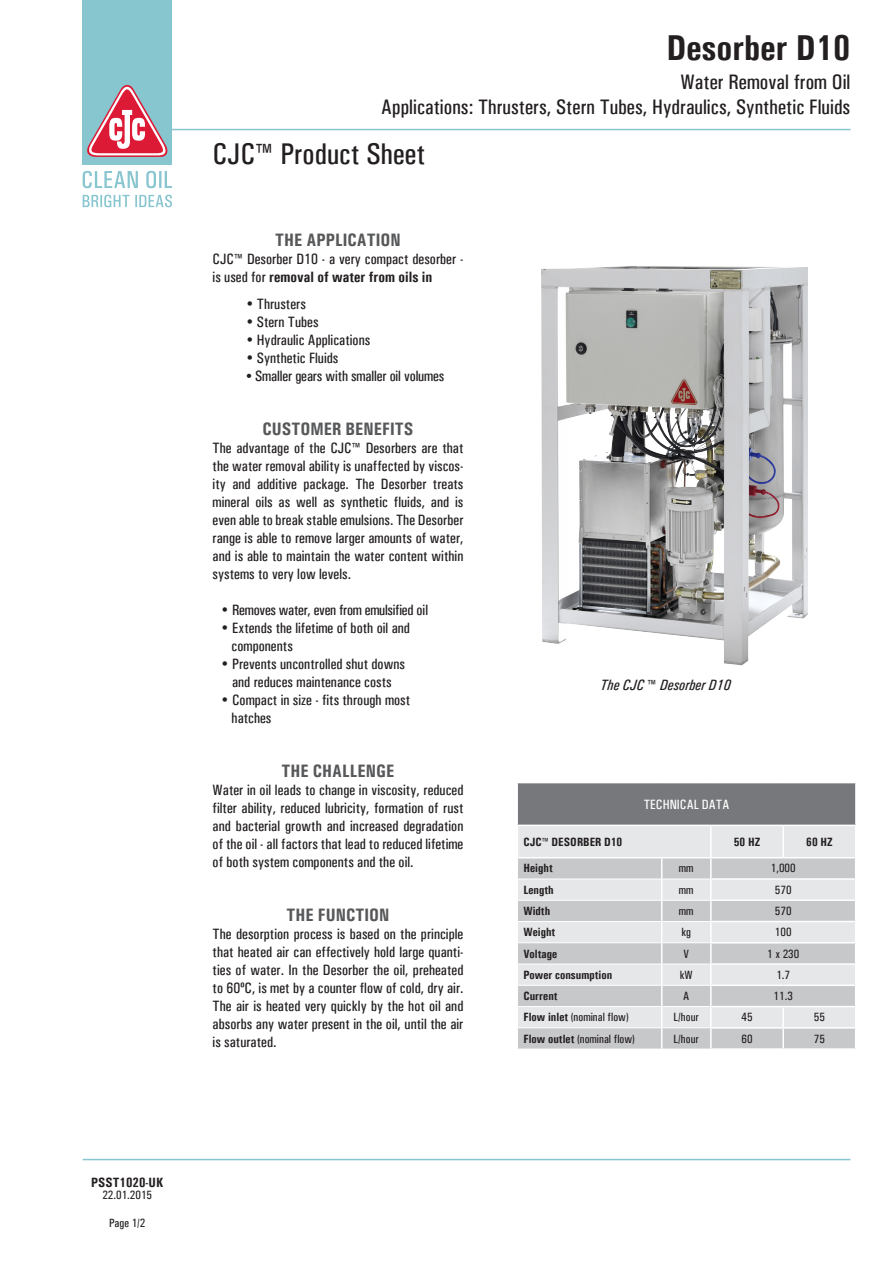
<style>
.page{position:relative;width:893px;height:1263px;background:#fff}
.page>*{position:absolute;margin:0;border:0;box-sizing:border-box;transform-origin:0 0}
.t1{font:700 36px "Univers Condensed";color:#231f20}
.t2{font:30px "Univers Condensed";color:#231f20}
.t3{font:21px/25.2px "Univers Condensed";color:#231f20;text-align:right}
.t4{font:700 18px "Univers Condensed";color:#57585a}
.t5{font:15px/18px "Univers Condensed";color:#231f20}
.t6{font:15px "Univers Condensed";letter-spacing:-.02em;color:#231f20}
.t7{font:italic 15px "Univers Condensed";color:#231f20}
.t8{font:13.5px "Univers Condensed";color:#fff}
.t9{font:700 13.5px "Univers Condensed";color:#231f20}
.t10{font:12px "Univers Condensed";color:#231f20}
.t11{font:700 12px "Univers Condensed";color:#231f20}
.s1{font-weight:700}
.s2{font-family:"Arial";font-weight:700}
.s3{font-style:normal}
.s4{font-weight:400}
</style>
<div class="page">
<hr style="left:83px;top:1159px;width:767px;height:1px;background:#87c5cf">
<div style="left:83px;top:0;width:89px;height:164px;background:#87c5cf"></div>
<svg style="left:83px;top:171px;width:89px;height:17px"></svg>
<svg style="left:83px;top:195px;width:89px;height:12px"></svg>
<hr style="left:168px;top:129px;width:682px;height:1px;background:#87c5cf">
<svg style="left:87px;top:84px;width:81px;height:73px"></svg>
<img style="left:541px;top:266px;width:267px;height:399px">
<div style="left:517px;top:783px;width:339px;height:42px;background:#76787b"></div>
<div style="left:518px;top:826px;width:337px;height:31px;background:#e6e7e9"></div>
<svg style="left:518px;top:858px;width:337px;height:191px;background:#d5d6d8"></svg>
<hr style="left:517px;top:783px;width:1px;height:42px;background:#fff">
<hr style="left:855px;top:783px;width:1px;height:42px;background:#fff">
<hr style="left:517px;top:879px;width:144px;height:1px;background:#fff">
<hr style="left:662px;top:879px;width:48px;height:1px;background:#fff">
<hr style="left:517px;top:900px;width:144px;height:1px;background:#fff">
<hr style="left:662px;top:900px;width:48px;height:1px;background:#fff">
<hr style="left:517px;top:921px;width:144px;height:1px;background:#fff">
<hr style="left:662px;top:921px;width:48px;height:1px;background:#fff">
<hr style="left:517px;top:942px;width:144px;height:1px;background:#fff">
<hr style="left:662px;top:942px;width:48px;height:1px;background:#fff">
<hr style="left:517px;top:964px;width:144px;height:1px;background:#fff">
<hr style="left:662px;top:964px;width:48px;height:1px;background:#fff">
<hr style="left:517px;top:985px;width:144px;height:1px;background:#fff">
<hr style="left:662px;top:985px;width:48px;height:1px;background:#fff">
<hr style="left:517px;top:1006px;width:144px;height:1px;background:#fff">
<hr style="left:662px;top:1006px;width:48px;height:1px;background:#fff">
<hr style="left:517px;top:1027px;width:144px;height:1px;background:#fff">
<hr style="left:662px;top:1027px;width:48px;height:1px;background:#fff">
<svg style="left:661px;top:858px;width:1px;height:191px"></svg>
<hr style="left:710px;top:858px;width:2px;height:20px;background:#fff">
<hr style="left:710px;top:878px;width:73px;height:2px;background:#fff">
<svg style="left:710px;top:880px;width:2px;height:19px"></svg>
<hr style="left:783px;top:878px;width:73px;height:2px;background:#fff">
<hr style="left:710px;top:899px;width:73px;height:2px;background:#fff">
<hr style="left:710px;top:901px;width:2px;height:20px;background:#fff">
<hr style="left:783px;top:899px;width:73px;height:2px;background:#fff">
<hr style="left:710px;top:921px;width:73px;height:1px;background:#fff">
<hr style="left:710px;top:922px;width:2px;height:20px;background:#fff">
<hr style="left:783px;top:921px;width:73px;height:1px;background:#fff">
<hr style="left:710px;top:942px;width:73px;height:1px;background:#fff">
<hr style="left:710px;top:943px;width:2px;height:20px;background:#fff">
<hr style="left:783px;top:942px;width:73px;height:1px;background:#fff">
<hr style="left:710px;top:963px;width:73px;height:2px;background:#fff">
<svg style="left:710px;top:965px;width:2px;height:19px"></svg>
<hr style="left:783px;top:963px;width:73px;height:2px;background:#fff">
<hr style="left:710px;top:984px;width:73px;height:2px;background:#fff">
<hr style="left:710px;top:986px;width:2px;height:20px;background:#fff">
<hr style="left:783px;top:984px;width:73px;height:2px;background:#fff">
<hr style="left:710px;top:1006px;width:73px;height:1px;background:#fff">
<hr style="left:710px;top:1007px;width:2px;height:20px;background:#fff">
<hr style="left:783px;top:1006px;width:73px;height:1px;background:#fff">
<hr style="left:782px;top:1007px;width:2px;height:20px;background:#fff">
<hr style="left:710px;top:1027px;width:73px;height:1px;background:#fff">
<hr style="left:710px;top:1028px;width:2px;height:20px;background:#fff">
<hr style="left:783px;top:1027px;width:73px;height:1px;background:#fff">
<hr style="left:782px;top:1028px;width:2px;height:20px;background:#fff">
<hr style="left:710px;top:1048px;width:73px;height:2px;background:#fff">
<hr style="left:783px;top:1048px;width:73px;height:2px;background:#fff">
<hr style="left:710px;top:826px;width:2px;height:31px;background:#fff">
<hr style="left:782px;top:826px;width:2px;height:31px;background:#fff">
<h1 class="t1" style="left:666px;top:26px;width:185px">Desorber D10</h1>
<h3 class="t3" style="left:381px;top:69px;width:471px">Water Removal from Oil<br>Applications: Thrusters, Stern Tubes, Hydraulics, Synthetic Fluids</h3>
<h2 class="t2" style="left:213px;top:136px;width:214px">CJC™ Product Sheet</h2>
<p class="t4" style="left:275px;top:229px;width:127px">THE APPLICATION</p>
<p class="t5" style="left:213px;top:250px;width:252px">CJC™ Desorber D10 - a very compact desorber - is used for <span class="s1">removal of water from oils in</span></p>
<p class="t5" style="left:247px;top:295px;width:61px">• Thrusters</p>
<p class="t5" style="left:247px;top:313px;width:74px">• Stern Tubes</p>
<p class="t5" style="left:247px;top:331px;width:125px">• Hydraulic Applications</p>
<p class="t5" style="left:247px;top:349px;width:93px">• Synthetic Fluids</p>
<p class="t5" style="left:247px;top:367px;width:199px"><span class="s2">•</span> Smaller gears with smaller oil volumes</p>
<p class="t4" style="left:263px;top:418px;width:153px">CUSTOMER BENEFITS</p>
<p class="t5" style="left:213px;top:439px;width:252px;text-align:justify">The advantage of the CJC™ Desorbers are that the water removal ability is unaffected by viscos&shy;ity and additive package. The Desorber treats mineral oils as well as synthetic fluids, and is even able to break stable emulsions. The Desorber range is able to remove larger amounts of water, and is able to maintain the water content within systems to very low levels.</p>
<p class="t6" style="left:222px;top:601px;width:208px">• Removes water, even from emulsified oil</p>
<p class="t5" style="left:232px;top:619px;width:180px;text-indent:-10px">• Extends the lifetime of both oil and components</p>
<p class="t5" style="left:222px;top:655px;width:185px;text-align:center">• Prevents uncontrolled shut downs and reduces maintenance costs</p>
<p class="t5" style="left:232px;top:691px;width:180px;text-indent:-10px">• Compact in size - fits through most hatches</p>
<p class="t4" style="left:282px;top:760px;width:115px">THE CHALLENGE</p>
<p class="t5" style="left:213px;top:781px;width:252px;text-align:justify">Water in oil leads to change in viscosity, reduced filter ability, reduced lubricity, formation of rust and bacterial growth and increased degradation of the oil - all factors that lead to reduced lifetime of both system components and the oil.</p>
<p class="t4" style="left:287px;top:904px;width:104px">THE FUNCTION</p>
<p class="t5" style="left:213px;top:925px;width:252px;text-align:justify">The desorption process is based on the principle that heated air can effectively hold large quanti&shy;ties of water. In the Desorber the oil, preheated to 60ºC, is met by a counter flow of cold, dry air.<br>The air is heated very quickly by the hot oil and absorbs any water present in the oil, until the air is saturated.</p>
<p class="t7" style="left:600px;top:676px;width:132px">The CJC <span class="s3">™</span> Desorber D10</p>
<p class="t8" style="left:644px;top:796px;width:87px">TECHNICAL DATA</p>
<p class="t11" style="left:523px;top:834px;width:100px">CJC<span class="s4">™</span> DESORBER D10</p>
<p class="t11" style="left:734px;top:834px;width:28px">50 HZ</p>
<p class="t11" style="left:806px;top:834px;width:28px">60 HZ</p>
<p class="t11" style="left:523px;top:861px;width:31px">Height</p>
<p class="t10" style="left:679px;top:861px;width:16px">mm</p>
<p class="t10" style="left:771px;top:861px;width:26px">1,000</p>
<p class="t11" style="left:523px;top:882px;width:32px">Length</p>
<p class="t10" style="left:679px;top:882px;width:16px">mm</p>
<p class="t10" style="left:775px;top:882px;width:18px">570</p>
<p class="t11" style="left:523px;top:904px;width:28px">Width</p>
<p class="t10" style="left:679px;top:904px;width:16px">mm</p>
<p class="t10" style="left:775px;top:904px;width:18px">570</p>
<p class="t11" style="left:523px;top:925px;width:34px">Weight</p>
<p class="t10" style="left:681px;top:925px;width:11px">kg</p>
<p class="t10" style="left:775px;top:925px;width:18px">100</p>
<p class="t11" style="left:523px;top:946px;width:35px">Voltage</p>
<p class="t10" style="left:683px;top:946px;width:7px">V</p>
<p class="t10" style="left:767px;top:946px;width:34px">1 x 230</p>
<p class="t11" style="left:523px;top:967px;width:90px">Power consumption</p>
<p class="t10" style="left:680px;top:968px;width:15px">kW</p>
<p class="t10" style="left:776px;top:968px;width:15px">1.7</p>
<p class="t11" style="left:523px;top:989px;width:36px">Current</p>
<p class="t10" style="left:683px;top:989px;width:8px">A</p>
<p class="t10" style="left:774px;top:989px;width:21px">11.3</p>
<p class="t10" style="left:523px;top:1010px;width:107px"><span class="s1">Flow inlet</span> (nominal flow)</p>
<p class="t10" style="left:674px;top:1010px;width:27px">L/hour</p>
<p class="t10" style="left:741px;top:1010px;width:13px">45</p>
<p class="t10" style="left:814px;top:1010px;width:13px">55</p>
<p class="t10" style="left:523px;top:1031px;width:113px"><span class="s1">Flow outlet</span> (nominal flow)</p>
<p class="t10" style="left:674px;top:1031px;width:27px">L/hour</p>
<p class="t10" style="left:741px;top:1031px;width:13px">60</p>
<p class="t10" style="left:814px;top:1031px;width:13px">75</p>
<p class="t9" style="left:91px;top:1174px;width:73px">PSST1020-UK</p>
<p class="t10" style="left:102px;top:1188px;width:51px">22.01.2015</p>
<p class="t10" style="left:109px;top:1216px;width:38px">Page 1/2</p>
</div>
